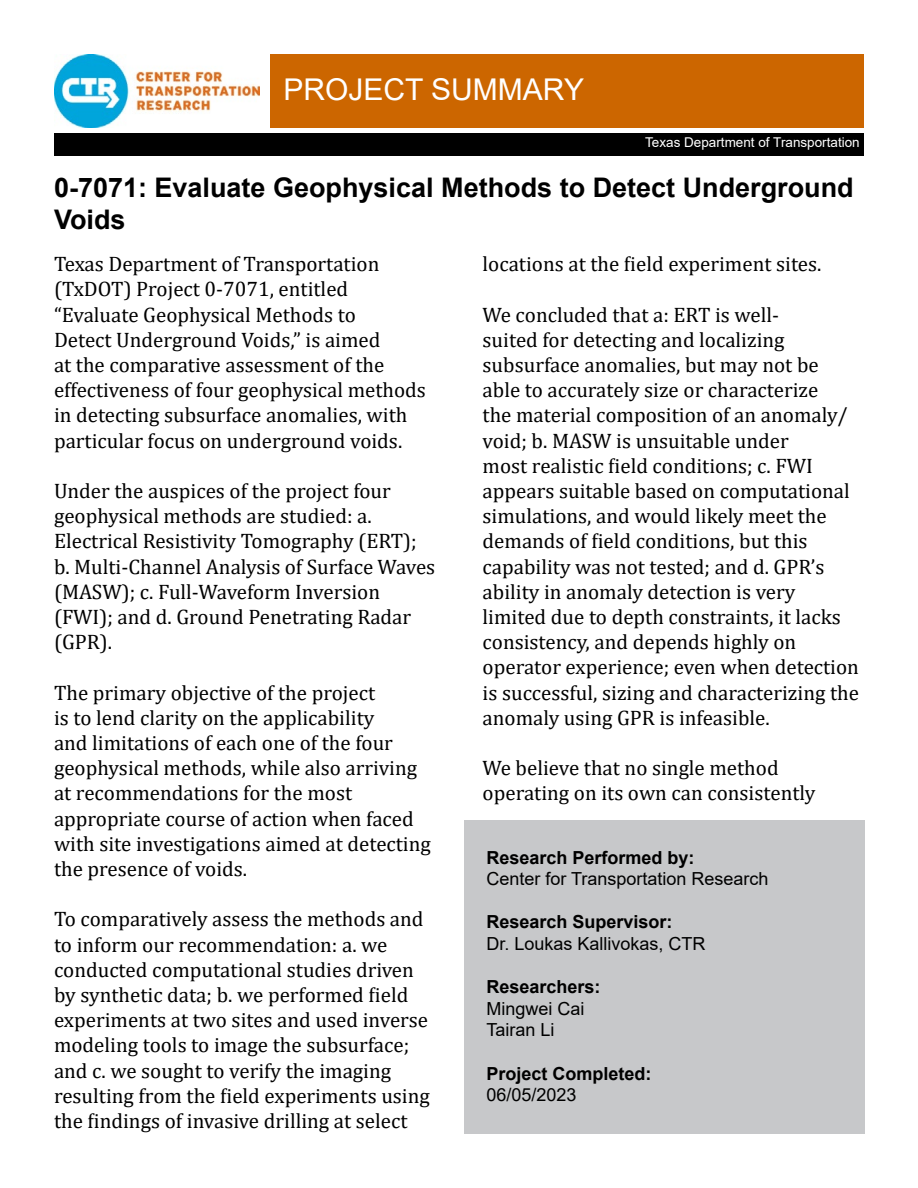
<style>
.page{position:relative;width:918px;height:1188px;background:#fff}
.page>*{position:absolute;margin:0;border:0;box-sizing:border-box;transform-origin:0 0}
.t1{font:30px "Arial";color:#fff}
.t2{font:700 27px/32.4px "Arial";color:#000}
.t3{font:21px/25.2px "Cambria";color:#000}
.t4{font:18px/21.6px "Arial";color:#000}
.t5{font:700 18px "Arial";color:#000}
.t6{font:13.5px "Arial";color:#fff}
.s1{font-weight:700}
</style>
<div class="page">
<img style="left:54px;top:54px;width:205px;height:74px">
<div style="left:270px;top:54px;width:594px;height:73px;background:#c60"></div>
<div style="left:54px;top:133px;width:810px;height:23px;background:#000"></div>
<div style="left:464px;top:821px;width:401px;height:313px;background:#c7c8ca"></div>
<p class="t1" style="left:284px;top:69px;width:302px">PROJECT SUMMARY</p>
<p class="t6" style="left:645px;top:133px;width:216px">Texas Department of Transportation</p>
<p class="t2" style="left:54px;top:171px;width:801px">0-7071: Evaluate Geophysical Methods to Detect Underground<br>Voids</p>
<p class="t3" style="left:54px;top:251px;width:373px">Texas Department of Transportation (TxDOT) Project 0-7071, entitled “Evaluate Geophysical Methods to<br>Detect Underground Voids,” is aimed<br>at the comparative assessment of the effectiveness of four geophysical methods in detecting subsurface anomalies, with particular focus on underground voids.</p>
<p class="t3" style="left:54px;top:478px;width:383px">Under the auspices of the project four geophysical methods are studied: a.<br>Electrical Resistivity Tomography (ERT); b. Multi-Channel Analysis of Surface Waves (MASW); c. Full-Waveform Inversion (FWI); and d. Ground Penetrating Radar (GPR).</p>
<p class="t3" style="left:54px;top:680px;width:378px">The primary objective of the project<br>is to lend clarity on the applicability<br>and limitations of each one of the four geophysical methods, while also arriving at recommendations for the most appropriate course of action when faced with site investigations aimed at detecting the presence of voids.</p>
<p class="t3" style="left:54px;top:907px;width:377px">To comparatively assess the methods and to inform our recommendation: a. we conducted computational studies driven by synthetic data; b. we performed field experiments at two sites and used inverse modeling tools to image the subsurface; and c. we sought to verify the imaging resulting from the field experiments using the findings of invasive drilling at select</p>
<p class="t3" style="left:483px;top:251px;width:340px">locations at the field experiment sites.</p>
<p class="t3" style="left:483px;top:302px;width:378px">We concluded that a: ERT is well-<br>suited for detecting and localizing subsurface anomalies, but may not be able to accurately size or characterize<br>the material composition of an anomaly/ void; b. MASW is unsuitable under<br>most realistic field conditions; c. FWI appears suitable based on computational simulations, and would likely meet the demands of field conditions, but this capability was not tested; and d. GPR’s ability in anomaly detection is very limited due to depth constraints, it lacks consistency, and depends highly on operator experience; even when detection is successful, sizing and characterizing the anomaly using GPR is infeasible.</p>
<p class="t3" style="left:483px;top:755px;width:334px">We believe that no single method operating on its own can consistently</p>
<p class="t4" style="left:486px;top:846px;width:284px"><span class="s1">Research Performed by:<br></span>Center for Transportation Research</p>
<p class="t5" style="left:486px;top:909px;width:188px">Research Supervisor:</p>
<p class="t4" style="left:486px;top:933px;width:221px">Dr. Loukas Kallivokas, CTR</p>
<p class="t5" style="left:486px;top:974px;width:116px">Researchers:</p>
<p class="t4" style="left:486px;top:998px;width:100px">Mingwei Cai</p>
<p class="t4" style="left:486px;top:1019px;width:70px">Tairan Li</p>
<p class="t5" style="left:486px;top:1061px;width:167px">Project Completed:</p>
<p class="t4" style="left:486px;top:1084px;width:92px">06/05/2023</p>
</div>
